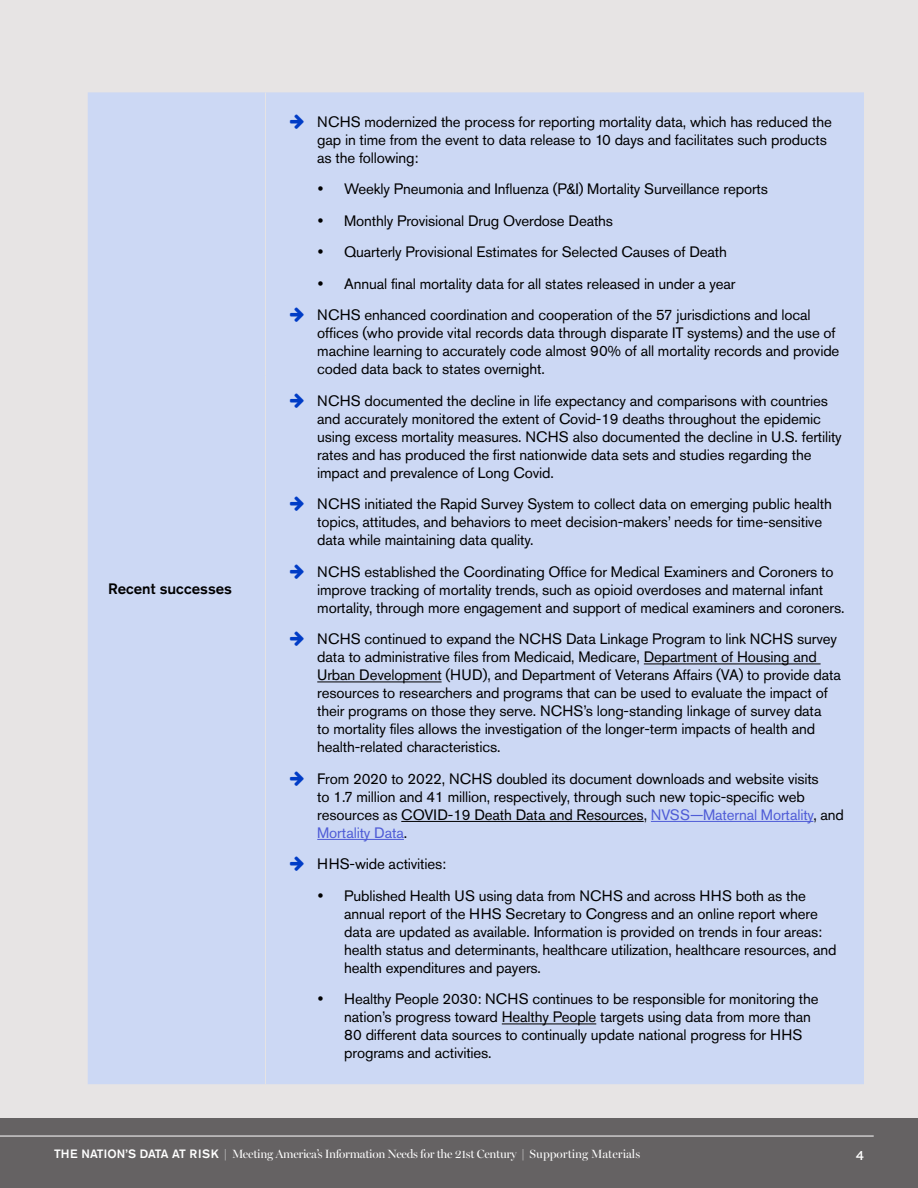
<style>
.page{position:relative;width:918px;height:1188px;background:#e7e4e4}
.page>*{position:absolute;margin:0;border:0;box-sizing:border-box;transform-origin:0 0}
.t1{font:15px/18px "Akzidenz Grotesk Pro Regular UFC";letter-spacing:-.01em;color:#000}
.t2{font:15px "Akzidenz Grotesk Pro Md UFC";color:#000}
.t3{font:13.5px "Knockout 32 Junior Cruisewt";color:#fff}
.t4{font:12px "Miller Banner";letter-spacing:-.025em;color:#fff}
.s1{color:#4f5cd6}
.s2{font-family:"Akzidenz Grotesk Pro Md UFC"}
</style>
<div class="page">
<div style="left:0;top:1118px;width:918px;height:70px;background:#656263"></div>
<div style="left:88px;top:92px;width:776px;height:992px;background:#ccd8f4"></div>
<hr style="left:265px;top:92px;width:1px;height:284px;background:#e7e4e4">
<hr style="left:265px;top:376px;width:1px;height:708px;background:#e7e4e4">
<hr style="left:644px;top:664px;width:177px;height:1px;background:#000">
<hr style="left:317px;top:682px;width:125px;height:1px;background:#000">
<hr style="left:401px;top:821px;width:243px;height:1px;background:#000">
<hr style="left:651px;top:821px;width:162px;height:1px;background:#4f5cd6">
<hr style="left:317px;top:839px;width:87px;height:1px;background:#4f5cd6">
<hr style="left:502px;top:1024px;width:94px;height:1px;background:#000">
<hr style="left:0;top:1136px;width:874px;height:1px;background:#fff">
<svg style="left:290px;top:114px;width:14px;height:15px"></svg>
<svg style="left:319px;top:187px;width:4px;height:4px"></svg>
<svg style="left:319px;top:218px;width:4px;height:5px"></svg>
<svg style="left:319px;top:250px;width:4px;height:4px"></svg>
<svg style="left:319px;top:281px;width:4px;height:5px"></svg>
<svg style="left:290px;top:308px;width:14px;height:14px"></svg>
<svg style="left:290px;top:393px;width:14px;height:15px"></svg>
<svg style="left:290px;top:497px;width:14px;height:14px"></svg>
<svg style="left:290px;top:564px;width:14px;height:15px"></svg>
<svg style="left:290px;top:632px;width:14px;height:14px"></svg>
<svg style="left:290px;top:771px;width:14px;height:15px"></svg>
<svg style="left:290px;top:857px;width:14px;height:14px"></svg>
<svg style="left:319px;top:893px;width:4px;height:5px"></svg>
<svg style="left:319px;top:997px;width:4px;height:4px"></svg>
<p class="t2" style="left:108px;top:579px;width:126px">Recent successes</p>
<p class="t1" style="left:317px;top:113px;width:516px">NCHS modernized the process for reporting mortality data, which has reduced the gap in time from the event to data release to 10 days and facilitates such products as the following:</p>
<p class="t1" style="left:344px;top:180px;width:425px">Weekly Pneumonia and Influenza (P&amp;I) Mortality Surveillance reports</p>
<p class="t1" style="left:344px;top:212px;width:270px">Monthly Provisional Drug Overdose Deaths</p>
<p class="t1" style="left:344px;top:243px;width:384px">Quarterly Provisional Estimates for Selected Causes of Death</p>
<p class="t1" style="left:344px;top:275px;width:393px">Annual final mortality data for all states released in under a year</p>
<p class="t1" style="left:317px;top:306px;width:495px">NCHS enhanced coordination and cooperation of the 57 jurisdictions and local</p>
<p class="t1" style="left:317px;top:324px;width:524px">offices (who provide vital records data through disparate IT systems) and the use of machine learning to accurately code almost 90% of all mortality records and provide coded data back to states overnight.</p>
<p class="t1" style="left:317px;top:392px;width:526px">NCHS documented the decline in life expectancy and comparisons with countries and accurately monitored the extent of Covid-19 deaths throughout the epidemic using excess mortality measures. NCHS also documented the decline in U.S. fertility rates and has produced the first nationwide data sets and studies regarding the impact and prevalence of Long Covid.</p>
<p class="t1" style="left:317px;top:495px;width:516px">NCHS initiated the Rapid Survey System to collect data on emerging public health topics, attitudes, and behaviors to meet decision-makers’ needs for time-sensitive data while maintaining data quality.</p>
<p class="t1" style="left:317px;top:563px;width:529px">NCHS established the Coordinating Office for Medical Examiners and Coroners to improve tracking of mortality trends, such as opioid overdoses and maternal infant mortality, through more engagement and support of medical examiners and coroners.</p>
<p class="t1" style="left:317px;top:630px;width:525px">NCHS continued to expand the NCHS Data Linkage Program to link NCHS survey data to administrative files from Medicaid, Medicare, Department of Housing and Urban Development (HUD), and Department of Veterans Affairs (VA) to provide data resources to researchers and programs that can be used to evaluate the impact of their programs on those they serve. NCHS’s long-standing linkage of survey data<br>to mortality files allows the investigation of the longer-term impacts of health and health-related characteristics.</p>
<p class="t1" style="left:317px;top:770px;width:528px">From 2020 to 2022, NCHS doubled its document downloads and website visits<br>to 1.7 million and 41 million, respectively, through such new topic-specific web resources as COVID-19 Death Data and Resources, <span class="s1">NVSS—Maternal Mortality</span>, and <span class="s1">Mortality Data</span>.</p>
<p class="t1" style="left:344px;top:848px;width:463px;line-height:31.5px;text-indent:-27px">HHS-wide activities:<br>Published Health US using data from NCHS and across HHS both as the</p>
<p class="t1" style="left:344px;top:905px;width:494px">annual report of the HHS Secretary to Congress and an online report where data are updated as available. Information is provided on trends in four areas: health status and determinants, healthcare utilization, healthcare resources, and health expenditures and payers.</p>
<p class="t1" style="left:344px;top:990px;width:476px">Healthy People 2030: NCHS continues to be responsible for monitoring the nation’s progress toward Healthy People targets using data from more than 80 different data sources to continually update national progress for HHS programs and activities.</p>
<p class="t4" style="left:54px;top:1147px;width:588px"><span class="s2">THE NATION’S DATA AT RISK</span> | Meeting America’s Information Needs for the 21st Century | Supporting Materials</p>
<p class="t3" style="left:856px;top:1146px;width:10px">4</p>
</div>
